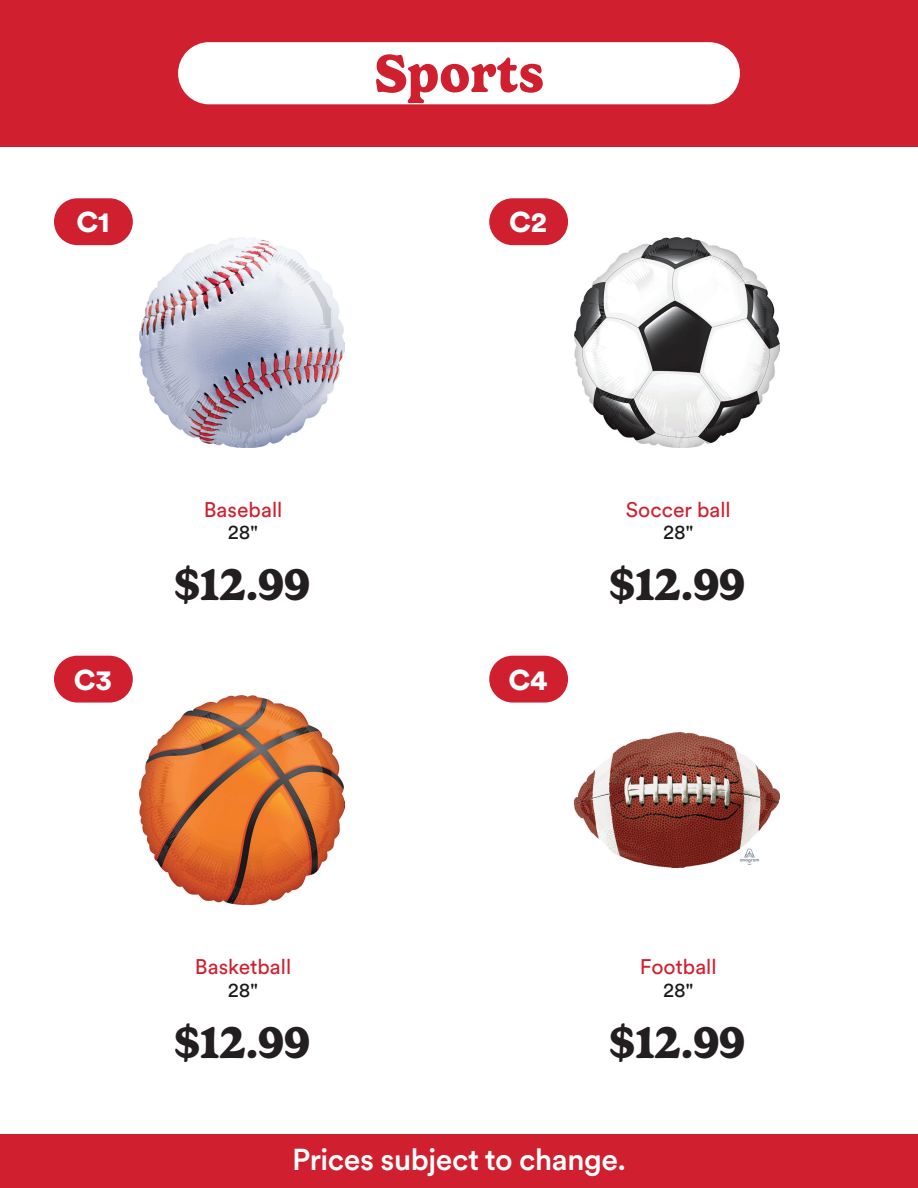
<style>
.page{position:relative;width:918px;height:1188px;background:#fff}
.page>*{position:absolute;margin:0;border:0;box-sizing:border-box;transform-origin:0 0}
.t1{font:700 54px "Gelica";letter-spacing:.005em;color:#d0202f}
.t2{font:700 45px "Gelica";color:#231f20}
.t3{font:500 30px "Circular XX";letter-spacing:-.015em;color:#fff}
.t4{font:900 28.5px "Circular XX";color:#fff}
.t5{font:21px "Circular XX";color:#d0202f}
.t6{font:20.25px "Circular XX";letter-spacing:-.015em;color:#191a19}
</style>
<div class="page">
<div style="left:0;top:0;width:918px;height:146px;background:#d0202f"></div>
<div style="left:178px;top:42px;width:562px;height:62px;background:#fff;border-radius:31px"></div>
<div style="left:0;top:1134px;width:918px;height:54px;background:#d0202f"></div>
<div style="left:54px;top:198px;width:79px;height:47px;background:#d0202f;border-radius:23px"></div>
<img style="left:140px;top:238px;width:205px;height:209px">
<div style="left:489px;top:198px;width:79px;height:47px;background:#d0202f;border-radius:23px"></div>
<img style="left:575px;top:238px;width:205px;height:209px">
<div style="left:54px;top:656px;width:79px;height:47px;background:#d0202f;border-radius:23px"></div>
<img style="left:140px;top:695px;width:205px;height:210px">
<div style="left:489px;top:656px;width:79px;height:47px;background:#d0202f;border-radius:23px"></div>
<img style="left:575px;top:732px;width:205px;height:136px">
<h3 class="t4" style="left:76px;top:202px;width:35px">C1</h3>
<h1 class="t1" style="left:374px;top:42px;width:172px">Sports</h1>
<h3 class="t4" style="left:509px;top:202px;width:40px">C2</h3>
<h3 class="t4" style="left:74px;top:660px;width:40px">C3</h3>
<p class="t5" style="left:204px;top:495px;width:80px">Baseball</p>
<p class="t6" style="left:228px;top:519px;width:32px">28"</p>
<h2 class="t2" style="left:174px;top:559px;width:137px">$12.99</h2>
<h3 class="t4" style="left:509px;top:660px;width:41px">C4</h3>
<p class="t5" style="left:626px;top:495px;width:107px">Soccer ball</p>
<p class="t6" style="left:663px;top:519px;width:32px">28"</p>
<h2 class="t2" style="left:609px;top:559px;width:137px">$12.99</h2>
<p class="t5" style="left:195px;top:953px;width:98px">Basketball</p>
<p class="t6" style="left:228px;top:976px;width:32px">28"</p>
<h2 class="t2" style="left:174px;top:1016px;width:137px">$12.99</h2>
<p class="t5" style="left:640px;top:953px;width:78px">Football</p>
<p class="t6" style="left:663px;top:976px;width:32px">28"</p>
<h2 class="t2" style="left:609px;top:1016px;width:137px">$12.99</h2>
<h3 class="t3" style="left:292px;top:1139px;width:335px">Prices subject to change.</h3>
</div>
